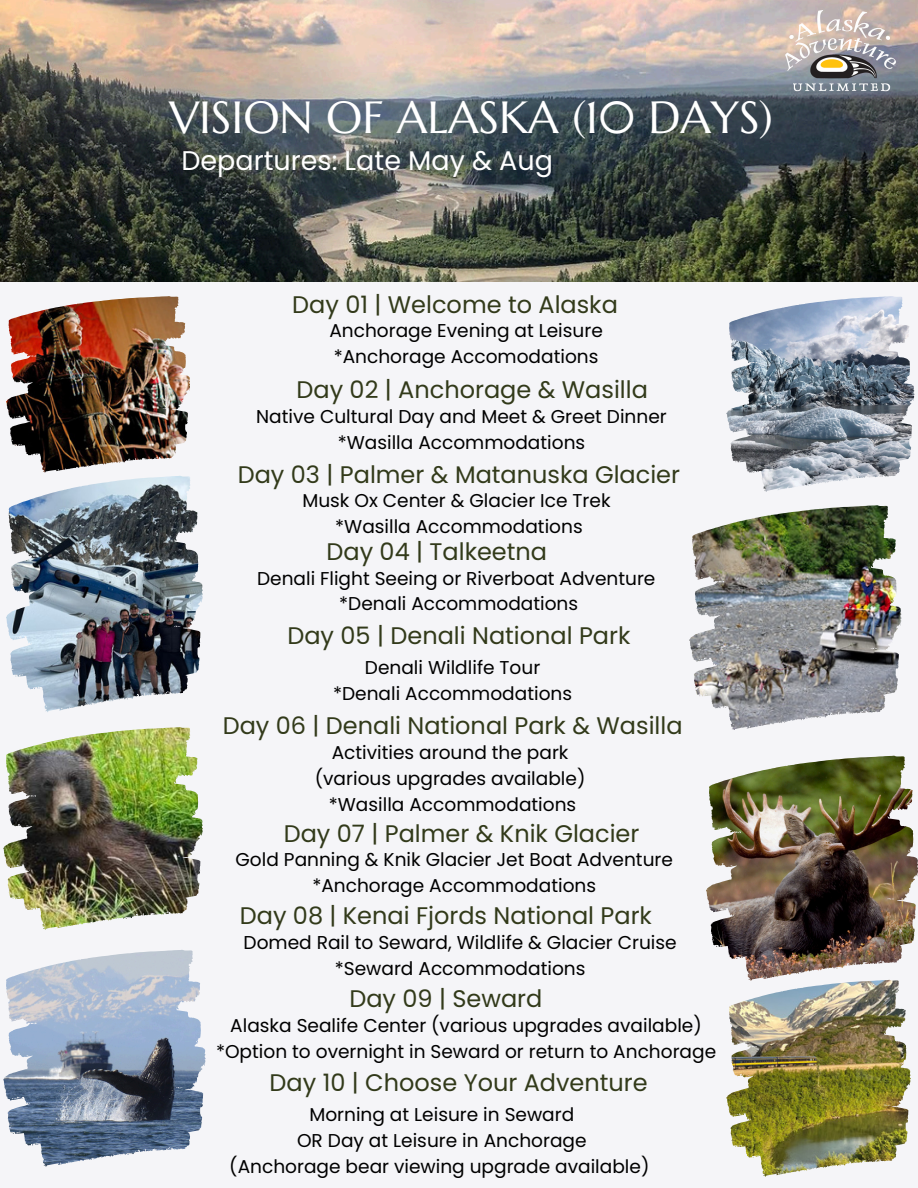
<style>
.page{position:relative;width:918px;height:1188px;background:#fff}
.page>*{position:absolute;margin:0;border:0;box-sizing:border-box;transform-origin:0 0}
.t1{font:45px "Marcellus";color:#fff}
.t2{font:27px "Poppins";color:#fff}
.t3{font:24px "Poppins";color:#323a1a}
.t4{font:18.6px "Poppins";color:#000}
</style>
<div class="page">
<img style="left:3px;top:296px;width:915px;height:881px">
<img style="left:0;top:0;width:918px;height:282px">
<img style="left:785px;top:11px;width:110px;height:81px">
<img style="left:176px;top:962px;width:29px;height:94px">
<img style="left:174px;top:738px;width:29px;height:88px">
<img style="left:174px;top:489px;width:29px;height:103px">
<img style="left:164px;top:306px;width:26px;height:77px">
<img style="left:887px;top:307px;width:27px;height:85px">
<img style="left:888px;top:768px;width:30px;height:98px">
<img style="left:884px;top:991px;width:26px;height:85px">
<img style="left:871px;top:518px;width:30px;height:97px">
<p class="t1" style="left:169px;top:90px;width:605px">VISION OF ALASKA (10 DAYS)</p>
<h2 class="t2" style="left:181px;top:142px;width:373px">Departures: Late May &amp; Aug</h2>
<p class="t3" style="left:292px;top:288px;width:327px">Day 01 | Welcome to Alaska</p>
<p class="t4" style="left:329px;top:317px;width:275px">Anchorage Evening at Leisure</p>
<p class="t4" style="left:334px;top:343px;width:266px">*Anchorage Accomodations</p>
<p class="t3" style="left:297px;top:372px;width:353px">Day 02 | Anchorage &amp; Wasilla</p>
<p class="t4" style="left:256px;top:404px;width:412px">Native Cultural Day and Meet &amp; Greet Dinner</p>
<h3 class="t4" style="left:338px;top:430px;width:249px">*Wasilla Accommodations</h3>
<p class="t3" style="left:238px;top:458px;width:444px">Day 03 | Palmer &amp; Matanuska Glacier</p>
<p class="t4" style="left:302px;top:487px;width:310px">Musk Ox Center &amp; Glacier Ice Trek</p>
<h3 class="t4" style="left:335px;top:513px;width:249px">*Wasilla Accommodations</h3>
<p class="t4" style="left:257px;top:565px;width:400px">Denali Flight Seeing or Riverboat Adventure</p>
<p class="t4" style="left:339px;top:591px;width:240px">*Denali Accommodations</p>
<h3 class="t3" style="left:287px;top:619px;width:345px">Day 05 | Denali National Park</h3>
<p class="t4" style="left:365px;top:654px;width:177px">Denali Wildlife Tour</p>
<p class="t4" style="left:333px;top:680px;width:241px">*Denali Accommodations</p>
<p class="t3" style="left:327px;top:535px;width:222px">Day 04 | Talkeetna</p>
<h3 class="t3" style="left:223px;top:709px;width:461px">Day 06 | Denali National Park &amp; Wasilla</h3>
<h3 class="t4" style="left:332px;top:739px;width:238px">Activities around the park</h3>
<p class="t4" style="left:315px;top:765px;width:272px">(various upgrades available)</p>
<p class="t4" style="left:329px;top:791px;width:249px">*Wasilla Accommodations</p>
<p class="t3" style="left:284px;top:817px;width:357px">Day 07 | Palmer &amp; Knik Glacier</p>
<h3 class="t4" style="left:236px;top:847px;width:439px">Gold Panning &amp; Knik Glacier Jet Boat Adventure</h3>
<p class="t4" style="left:312px;top:873px;width:285px">*Anchorage Accommodations</p>
<h3 class="t3" style="left:240px;top:899px;width:414px">Day 08 | Kenai Fjords National Park</h3>
<p class="t4" style="left:244px;top:930px;width:435px">Domed Rail to Seward, Wildlife &amp; Glacier Cruise</p>
<p class="t4" style="left:335px;top:955px;width:252px">*Seward Accommodations</p>
<h3 class="t3" style="left:349px;top:982px;width:195px">Day 09 | Seward</h3>
<p class="t4" style="left:230px;top:1012px;width:473px">Alaska Sealife Center (various upgrades available)</p>
<p class="t4" style="left:216px;top:1038px;width:502px">*Option to overnight in Seward or return to Anchorage</p>
<h3 class="t3" style="left:270px;top:1066px;width:380px">Day 10 | Choose Your Adventure</h3>
<p class="t4" style="left:309px;top:1101px;width:266px">Morning at Leisure in Seward</p>
<p class="t4" style="left:297px;top:1127px;width:291px">OR Day at Leisure in Anchorage</p>
<h3 class="t4" style="left:229px;top:1153px;width:422px">(Anchorage bear viewing upgrade available)</h3>
</div>
